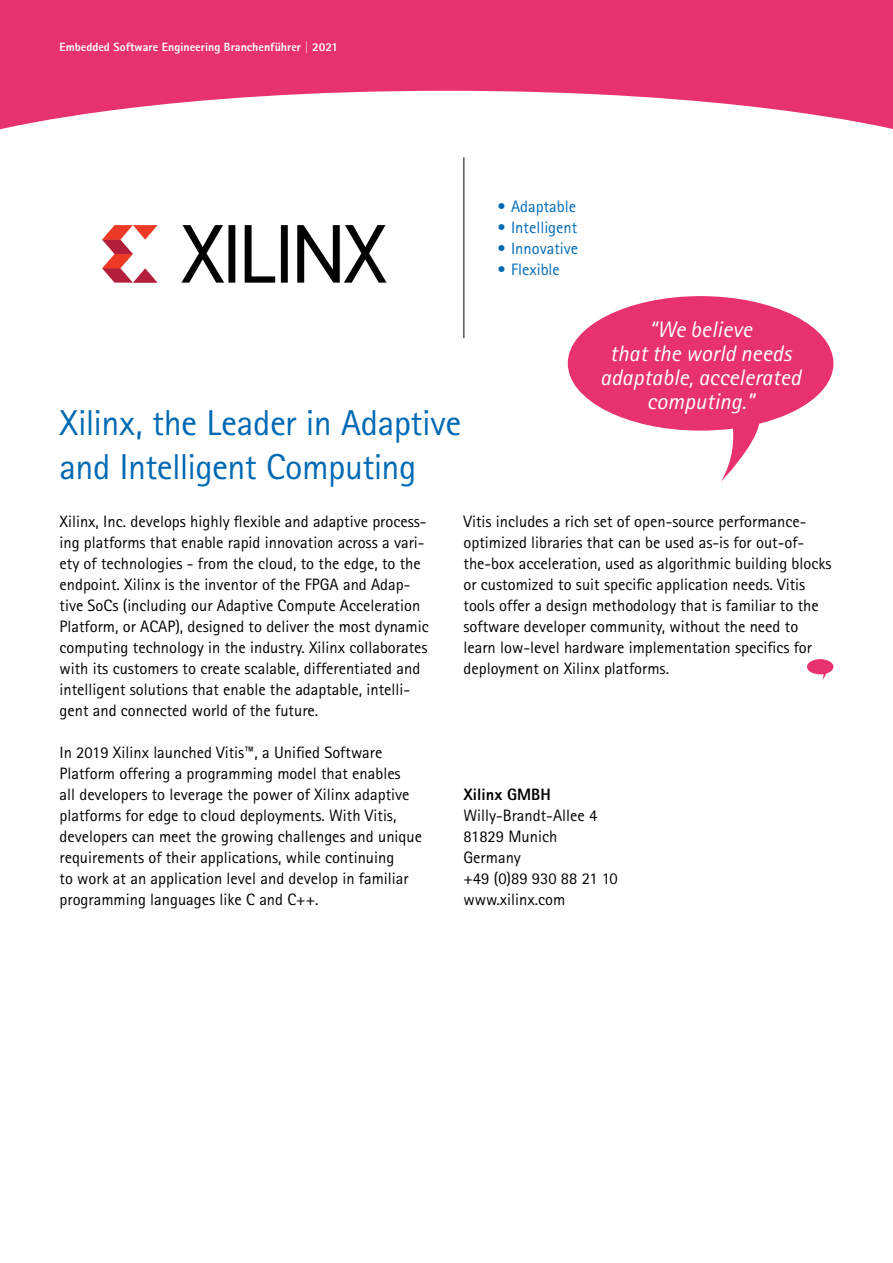
<style>
.page{position:relative;width:893px;height:1263px;background:#fff}
.page>*{position:absolute;margin:0;border:0;box-sizing:border-box;transform-origin:0 0}
.t1{font:36px/43.5px "Rotis Sans Serif Std";letter-spacing:-.015em;color:#0069b4}
.t2{font:italic 22.5px/24px "Rotis Sans Serif Std";letter-spacing:.005em;color:#fff;text-align:center}
.t3{font:16.5px/21px "Rotis Sans Serif Std";color:#000}
.t4{font:16.5px "Rotis Sans Serif Std";color:#0069b4}
.t5{font:800 16.5px "Rotis Sans Serif Std";color:#000}
.t6{font:800 12px "Rotis Sans Serif Std";color:#fff}
</style>
<div class="page">
<svg style="left:0;top:0;width:893px;height:130px;fill:#e8326e"></svg>
<hr style="left:463px;top:157px;width:1px;height:181px;background:#000">
<svg style="left:807px;top:659px;width:26px;height:21px"></svg>
<svg style="left:568px;top:296px;width:265px;height:186px;fill:#e8326e"></svg>
<img style="left:102px;top:225px;width:285px;height:58px">
<p class="t6" style="left:60px;top:39px;width:280px">Embedded Software Engineering Branchenführer | 2021</p>
<p class="t4" style="left:497px;top:197px;width:80px">• Adaptable</p>
<p class="t4" style="left:497px;top:218px;width:81px">• Intelligent</p>
<p class="t4" style="left:497px;top:239px;width:82px">• Innovative</p>
<p class="t4" style="left:497px;top:260px;width:64px">• Flexible</p>
<h2 class="t2" style="left:600px;top:317px;width:202px">“We believe<br>that the world needs adaptable, accelerated computing.”</h2>
<h1 class="t1" style="left:60px;top:401px;width:403px">Xilinx, the Leader in Adaptive and Intelligent Computing</h1>
<p class="t3" style="left:60px;top:511px;width:371px">Xilinx, Inc. develops highly flexible and adaptive process&shy;ing platforms that enable rapid innovation across a vari&shy;ety of technologies - from the cloud, to the edge, to the endpoint. Xilinx is the inventor of the FPGA and Adap&shy;tive SoCs (including our Adaptive Compute Acceleration Platform, or ACAP), designed to deliver the most dynamic computing technology in the industry. Xilinx collaborates with its customers to create scalable, differentiated and intelligent solutions that enable the adaptable, intelli&shy;gent and connected world of the future.</p>
<p class="t3" style="left:60px;top:742px;width:364px">In 2019 Xilinx launched Vitis™, a Unified Software Platform offering a programming model that enables<br>all developers to leverage the power of Xilinx adaptive platforms for edge to cloud deployments. With Vitis, developers can meet the growing challenges and unique requirements of their applications, while continuing<br>to work at an application level and develop in familiar programming languages like C and C++.</p>
<p class="t3" style="left:463px;top:511px;width:370px">Vitis includes a rich set of open-source performance&shy;optimized libraries that can be used as-is for out-of&shy;the-box acceleration, used as algorithmic building blocks or customized to suit specific application needs. Vitis tools offer a design methodology that is familiar to the software developer community, without the need to learn low-level hardware implementation specifics for deployment on Xilinx platforms.</p>
<p class="t5" style="left:463px;top:784px;width:89px">Xilinx GMBH</p>
<p class="t3" style="left:463px;top:805px;width:156px">Willy-Brandt-Allee 4<br>81829 Munich<br>Germany<br>+49 (0)89 930 88 21 10 www.xilinx.com</p>
</div>
